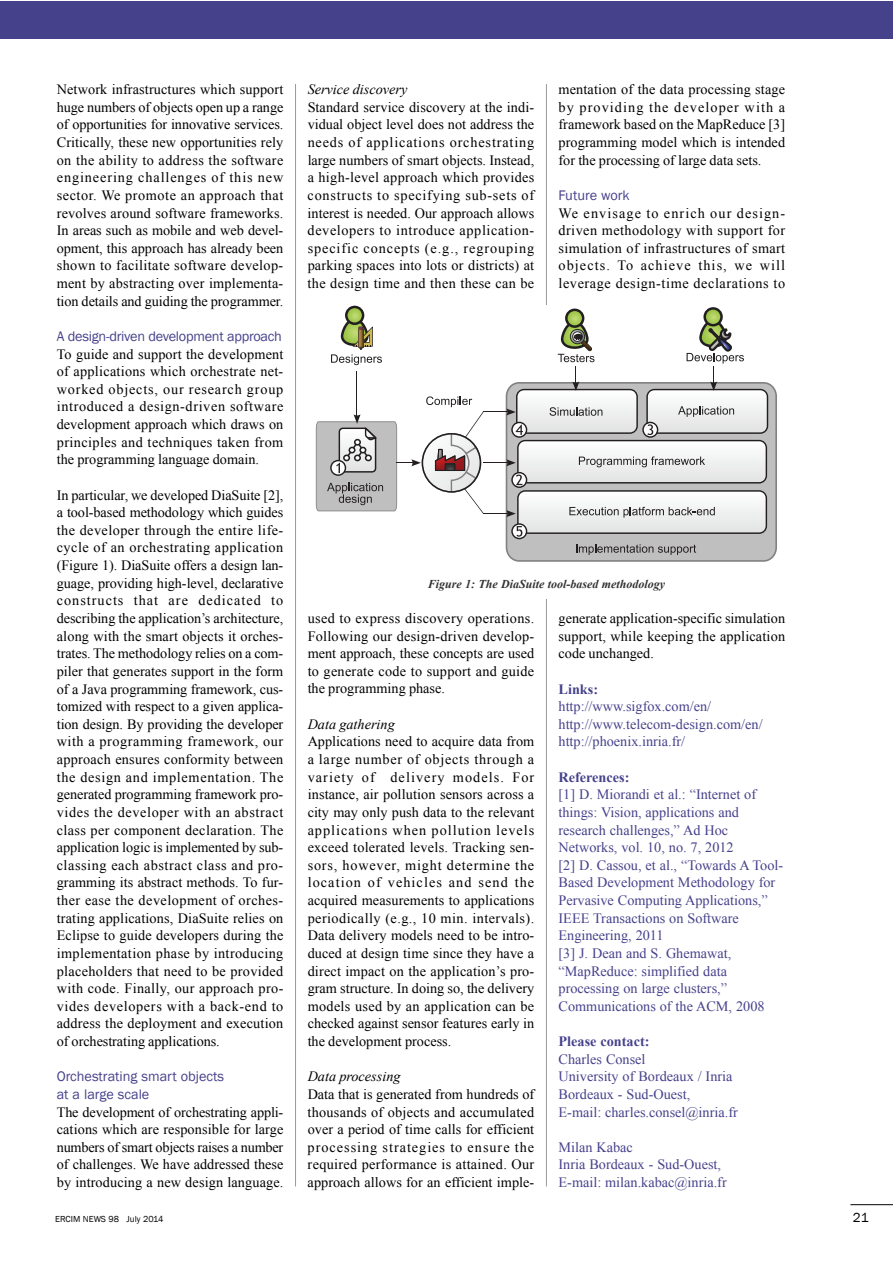
<style>
.page{position:relative;width:893px;height:1263px;background:#fff}
.page>*{position:absolute;margin:0;border:0;box-sizing:border-box;transform-origin:0 0}
.t1{font:14.25px/17.5px "Times New Roman";letter-spacing:.005em;color:#000;text-align:justify}
.t2{font:14.25px/17.7px "Times New Roman";color:#46418b}
.t3{font:14.25px/17.5px "Franklin Gothic";color:#46418b}
.t4{font:italic 14.25px "Times New Roman";color:#000}
.t5{font:14.25px "Franklin Gothic";letter-spacing:-.02em;color:#46418b}
.t6{font:700 14.25px "Times New Roman";color:#46418b}
.t7{font:13.5px "Franklin Gothic";color:#000}
.t8{font:italic 700 12px "Times New Roman";color:#323232}
.t9{font:9px "Franklin Gothic";color:#000}
</style>
<div class="page">
<hr style="left:295px;top:84px;width:1px;height:1102px;background:#999">
<hr style="left:546px;top:84px;width:1px;height:1102px;background:#999">
<hr style="left:850px;top:1204px;width:42px;height:1px;background:#000">
<div style="left:0;top:1px;width:892px;height:37px;background:#46418b"></div>
<div style="left:306px;top:562px;width:481px;height:37px;background:#fff"></div>
<svg style="left:508px;top:383px;width:269px;height:179px;background:#b5b4b4"></svg>
<svg style="left:316px;top:306px;width:452px;height:249px"></svg>
<p class="t1" style="left:57px;top:82px;width:228px">Network infrastructures which support huge numbers of objects open up a range of opportunities for innovative services.<br>Critically, these new opportunities rely on the ability to address the software engineering challenges of this new sector. We promote an approach that revolves around software frameworks.<br>In areas such as mobile and web devel&shy;opment, this approach has already been shown to facilitate software develop&shy;ment by abstracting over implementa&shy;tion details and guiding the programmer.</p>
<p class="t5" style="left:57px;top:331px;width:227px">A design-driven development approach</p>
<p class="t1" style="left:57px;top:346px;width:228px">To guide and support the development of applications which orchestrate net&shy;worked objects, our research group introduced a design-driven software development approach which draws on principles and techniques taken from the programming language domain.</p>
<p class="t1" style="left:57px;top:487px;width:228px">In particular, we developed DiaSuite [2], a tool-based methodology which guides the developer through the entire life&shy;cycle of an orchestrating application (Figure 1). DiaSuite offers a design lan&shy;guage, providing high-level, declarative constructs that are dedicated to describing the application’s architecture, along with the smart objects it orches&shy;trates. The methodology relies on a com&shy;piler that generates support in the form of a Java programming framework, cus&shy;tomized with respect to a given applica&shy;tion design. By providing the developer with a programming framework, our approach ensures conformity between the design and implementation. The generated programming framework pro&shy;vides the developer with an abstract class per component declaration. The application logic is implemented by sub&shy;classing each abstract class and pro&shy;gramming its abstract methods. To fur&shy;ther ease the development of orches&shy;trating applications, DiaSuite relies on Eclipse to guide developers during the implementation phase by introducing placeholders that need to be provided with code. Finally, our approach pro&shy;vides developers with a back-end to address the deployment and execution of orchestrating applications.</p>
<p class="t3" style="left:57px;top:1069px;width:169px">Orchestrating smart objects at a large scale</p>
<p class="t1" style="left:57px;top:1104px;width:228px">The development of orchestrating appli&shy;cations which are responsible for large numbers of smart objects raises a number of challenges. We have addressed these by introducing a new design language.</p>
<p class="t4" style="left:308px;top:84px;width:101px">Service discovery</p>
<p class="t1" style="left:308px;top:100px;width:228px">Standard service discovery at the indi&shy;vidual object level does not address the needs of applications orchestrating large numbers of smart objects. Instead, a high-level approach which provides constructs to specifying sub-sets of interest is needed. Our approach allows developers to introduce application&shy;specific concepts (e.g., regrouping parking spaces into lots or districts) at the design time and then these can be</p>
<p class="t1" style="left:558px;top:82px;width:228px">mentation of the data processing stage by providing the developer with a framework based on the MapReduce [3] programming model which is intended for the processing of large data sets.</p>
<p class="t3" style="left:559px;top:188px;width:73px">Future work</p>
<p class="t1" style="left:559px;top:205px;width:228px">We envisage to enrich our design&shy;driven methodology with support for simulation of infrastructures of smart objects. To achieve this, we will leverage design-time declarations to</p>
<p class="t8" style="left:428px;top:580px;width:239px">Figure 1: The DiaSuite tool-based methodology</p>
<p class="t1" style="left:308px;top:611px;width:228px">used to express discovery operations.<br>Following our design-driven develop&shy;ment approach, these concepts are used to generate code to support and guide the programming phase.</p>
<p class="t4" style="left:308px;top:719px;width:89px">Data gathering</p>
<p class="t1" style="left:308px;top:734px;width:228px">Applications need to acquire data from a large number of objects through a variety of delivery models. For instance, air pollution sensors across a city may only push data to the relevant applications when pollution levels exceed tolerated levels. Tracking sen&shy;sors, however, might determine the location of vehicles and send the acquired measurements to applications periodically (e.g., 10 min. intervals).<br>Data delivery models need to be intro&shy;duced at design time since they have a direct impact on the application’s pro&shy;gram structure. In doing so, the delivery models used by an application can be checked against sensor features early in the development process.</p>
<p class="t4" style="left:308px;top:1071px;width:94px">Data processing</p>
<p class="t1" style="left:308px;top:1087px;width:228px">Data that is generated from hundreds of thousands of objects and accumulated over a period of time calls for efficient processing strategies to ensure the required performance is attained. Our approach allows for an efficient imple-</p>
<p class="t1" style="left:559px;top:611px;width:228px">generate application-specific simulation support, while keeping the application code unchanged.</p>
<p class="t6" style="left:559px;top:680px;width:41px">Links:</p>
<p class="t2" style="left:559px;top:699px;width:206px">http://www.sigfox.com/en/ http://www.telecom-design.com/en/ http://phoenix.inria.fr/</p>
<p class="t6" style="left:559px;top:768px;width:72px">References:</p>
<p class="t2" style="left:559px;top:787px;width:226px">[1] D. Miorandi et al.: “Internet of things: Vision, applications and research challenges,” Ad Hoc<br>Networks, vol. 10, no. 7, 2012<br>[2] D. Cassou, et al., “Towards A Tool-<br>Based Development Methodology for<br>Pervasive Computing Applications,”<br>IEEE Transactions on Software<br>Engineering, 2011<br>[3] J. Dean and S. Ghemawat, “MapReduce: simplified data processing on large clusters,”<br>Communications of the ACM, 2008</p>
<p class="t6" style="left:559px;top:1033px;width:92px">Please contact:</p>
<p class="t2" style="left:559px;top:1051px;width:181px">Charles Consel<br>University of Bordeaux / Inria<br>Bordeaux - Sud-Ouest,<br>E-mail: charles.consel@inria.fr</p>
<p class="t2" style="left:559px;top:1139px;width:170px">Milan Kabac<br>Inria Bordeaux - Sud-Ouest,<br>E-mail: milan.kabac@inria.fr</p>
<p class="t9" style="left:55px;top:1216px;width:110px">ERCIM NEWS 98 July 2014</p>
<p class="t7" style="left:853px;top:1213px;width:17px">21</p>
</div>
